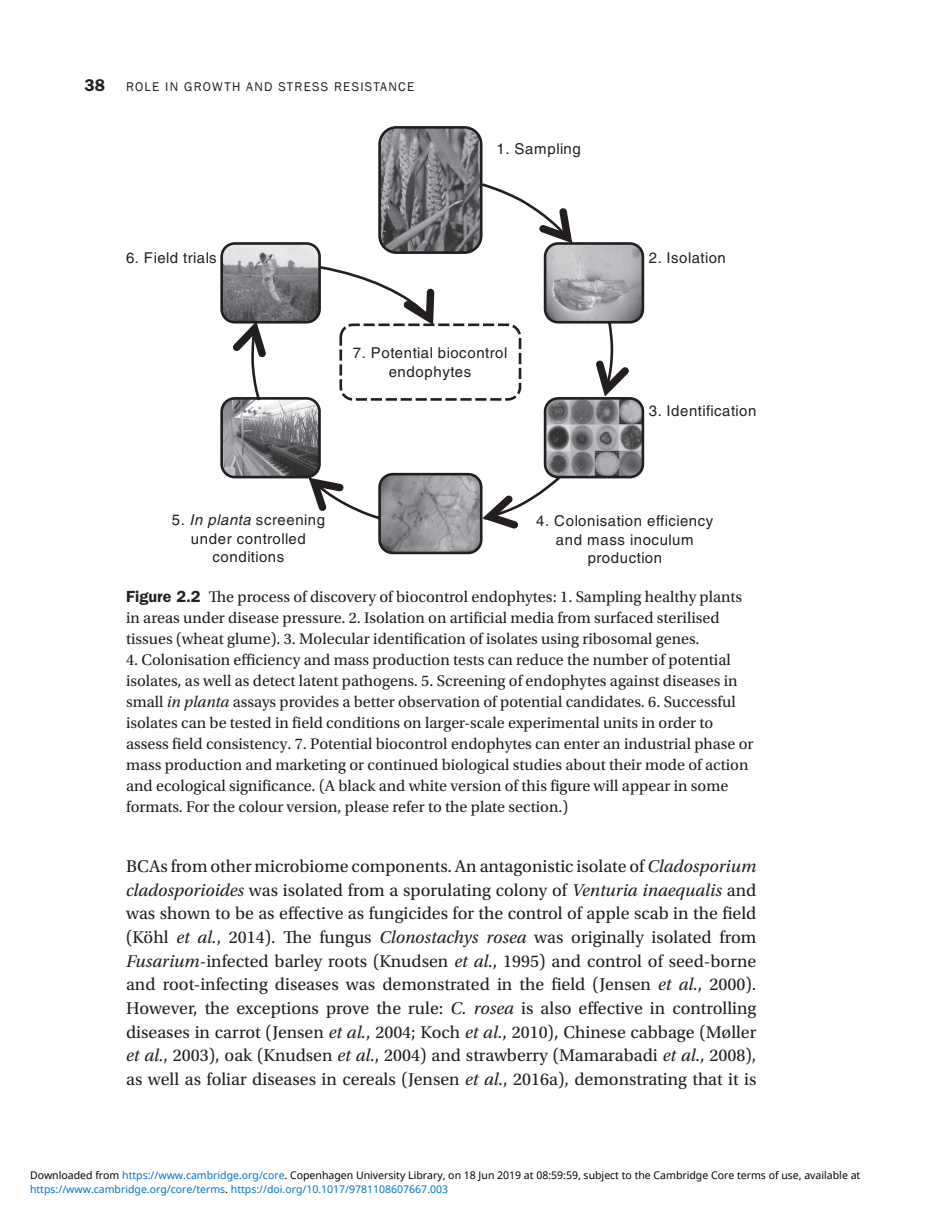
<style>
.page{position:relative;width:938px;height:1221px;background:#fff}
.page>*{position:absolute;margin:0;border:0;box-sizing:border-box;transform-origin:0 0}
.t1{font:17.85px/23.6px "Utopia Std";color:#231f20;text-align:justify}
.t2{font:16.1px/21px "Utopia Std";letter-spacing:-.01em;color:#231f20}
.t3{font:14.88px/18.7px "Helvetica";letter-spacing:.04em;color:#231f20;text-align:center}
.t4{font:14.88px "Helvetica";letter-spacing:.02em;color:#231f20}
.t5{font:12.95px "Franklin Gothic";letter-spacing:.1em;color:#231f20}
.t6{font:10.5px "Noto Sans";color:#000}
.t7{font:10.5px "Noto Sans";color:#0172cf}
.s1{font-family:"ITC Franklin Gothic Std";font-weight:600;font-size:17.15px}
.s2{font-style:italic}
.s3{font-family:"ITC Franklin Gothic Std";font-weight:600}
.s4{color:#0172cf}
.s5{color:#000}
</style>
<div class="page">
<svg style="left:220px;top:126px;width:425px;height:429px"></svg>
<svg style="left:539px;top:208px;width:33px;height:35px"></svg>
<svg style="left:595px;top:360px;width:34px;height:36px"></svg>
<svg style="left:309px;top:477px;width:35px;height:34px"></svg>
<svg style="left:232px;top:321px;width:34px;height:36px"></svg>
<svg style="left:482px;top:495px;width:36px;height:34px"></svg>
<div style="left:339px;top:323px;width:182px;height:78px;border:3px dashed #231f20;border-radius:12px"></div>
<svg style="left:317px;top:264px;width:117px;height:61px"></svg>
<p class="t5" style="left:84px;top:79px;width:331px"><span class="s1">38</span> ROLE IN GROWTH AND STRESS RESISTANCE</p>
<p class="t3" style="left:496px;top:141px;width:86px">1. Sampling</p>
<p class="t4" style="left:126px;top:252px;width:92px">6. Field trials</p>
<p class="t3" style="left:648px;top:250px;width:79px">2. Isolation</p>
<p class="t3" style="left:353px;top:345px;width:156px">7. Potential biocontrol endophytes</p>
<p class="t4" style="left:648px;top:405px;width:109px">3. Identification</p>
<p class="t3" style="left:172px;top:511px;width:155px">5. <span class="s2">In planta</span> screening under controlled conditions</p>
<p class="t3" style="left:536px;top:512px;width:179px">4. Colonisation efficiency and mass inoculum production</p>
<p class="t2" style="left:126px;top:587px;width:617px"><span class="s3">Figure 2.2</span> The process of discovery of biocontrol endophytes: 1. Sampling healthy plants in areas under disease pressure. 2. Isolation on artificial media from surfaced sterilised tissues (wheat glume). 3. Molecular identification of isolates using ribosomal genes.</p>
<p class="t2" style="left:126px;top:650px;width:629px">4. Colonisation efficiency and mass production tests can reduce the number of potential isolates, as well as detect latent pathogens . 5. Screening of endophytes against diseases in small <span class="s2">in planta</span> assays provides a better observation of potential candidates. 6. Successful isolates can be tested in field conditions on larger- scale experimental units in order to assess field consistency. 7. Potential biocontrol endophytes can enter an industrial phase or mass production and marketing or continued biological studies about their mode of action and ecological significance. (A black and white version of this figure will appear in some formats. For the colour version, please refer to the plate section.)</p>
<p class="t1" style="left:126px;top:855px;width:632px">BCAs from other microbiome components. An antagonistic isolate of <span class="s2">Cladosporium cladosporioides</span> was isolated from a sporulating colony of <span class="s2">Venturia inaequalis</span> and was shown to be as effective as fungicides for the control of apple scab in the field (Köhl <span class="s2">et al.</span> , 2014 ). The fungus <span class="s2">Clonostachys rosea</span> was originally isolated from <span class="s2">Fusarium</span> - infected barley roots (Knudsen <span class="s2">et al.</span> , 1995 ) and control of seed- borne and root- infecting diseases was demonstrated in the field (Jensen <span class="s2">et al.</span> , 2000 ).<br>However, the exceptions prove the rule: <span class="s2">C. rosea</span> is also effective in controlling diseases in carrot (Jensen <span class="s2">et al.</span> , 2004 ; Koch <span class="s2">et al.</span> , 2010 ), Chinese cabbage (Møller <span class="s2">et al.</span> , 2003 ), oak (Knudsen <span class="s2">et al.</span> , 2004 ) and strawberry (Mamarabadi <span class="s2">et al.</span> , 2008 ), as well as foliar diseases in cereals (Jensen <span class="s2">et al.</span> , 2016a ), demonstrating that it is</p>
<p class="t6" style="left:30px;top:1167px;width:831px">Downloaded from <span class="s4">https://www.cambridge.org/core</span>. Copenhagen University Library, on 18 Jun 2019 at 08:59:59, subject to the Cambridge Core terms of use, available at</p>
<p class="t7" style="left:30px;top:1181px;width:419px">https://www.cambridge.org/core/terms<span class="s5">.</span> https://doi.org/10.1017/9781108607667.003</p>
</div>
